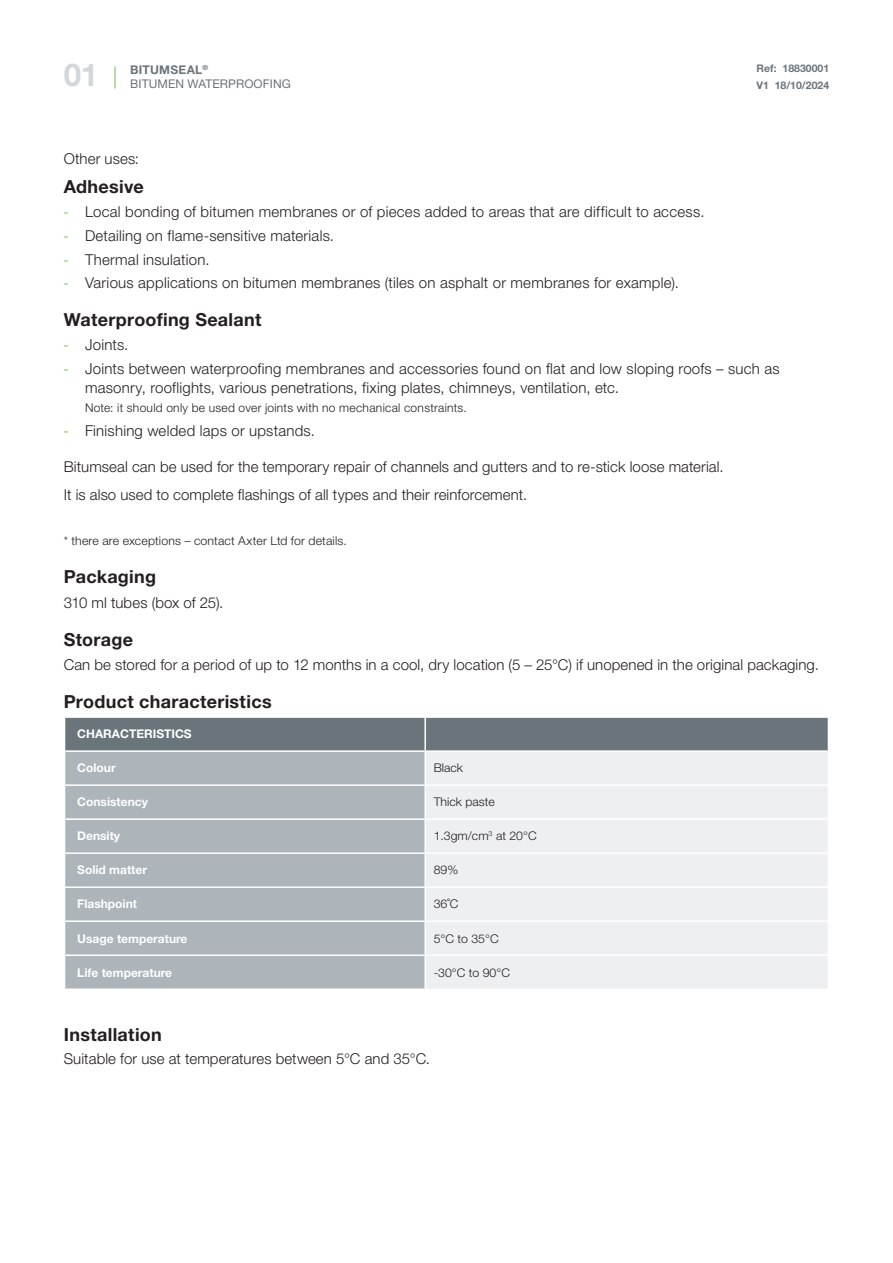
<style>
.page{position:relative;width:893px;height:1263px;background:#fff}
.page>*{position:absolute;margin:0;border:0;box-sizing:border-box;transform-origin:0 0}
.t1{font:700 31.5px "Helvetica Neue LT Std";color:#d3d7db}
.Blue_Body_title{font:700 18px "Helvetica Neue LT Std";letter-spacing:.015em;color:#231f20}
.Body{font:300 15px/19.5px "Helvetica Neue LT Std";letter-spacing:.01em;color:#231f20}
.Bullet{font:300 12px "Helvetica Neue LT Std";letter-spacing:.02em;color:#231f20}
.TABLE_-_headers{font:700 12px "Helvetica Neue LT Std";color:#fff}
.TABLE_-_copy{font:300 12px "Helvetica Neue LT Std";color:#231f20}
.t2{font:12px/13.5px "Helvetica Neue LT Std";letter-spacing:.01em;color:#6a747b}
.t3{font:700 10.5px/17px "Helvetica Neue LT Std";color:#6a747b}
.s1{font-weight:700}
.s2{font-family:"Myriad Pro";font-weight:400;color:#71bf44}
</style>
<div class="page">
<svg style="left:115px;top:66px;width:1px;height:23px"></svg>
<div style="left:65px;top:718px;width:763px;height:32px;background:#6a747b"></div>
<div style="left:65px;top:752px;width:359px;height:236px;background:#adb4ba"></div>
<div style="left:425px;top:751px;width:403px;height:34px;background:#edeff1"></div>
<div style="left:65px;top:786px;width:359px;height:168px;background:#adb4ba"></div>
<div style="left:426px;top:786px;width:402px;height:202px;background:#edeff1"></div>
<hr style="left:424px;top:752px;width:2px;height:32px;background:#fff">
<hr style="left:64px;top:784px;width:361px;height:2px;background:#fff">
<hr style="left:425px;top:784px;width:404px;height:2px;background:#fff">
<hr style="left:64px;top:818px;width:361px;height:2px;background:#fff">
<hr style="left:425px;top:818px;width:404px;height:2px;background:#fff">
<hr style="left:64px;top:852px;width:361px;height:2px;background:#fff">
<hr style="left:425px;top:852px;width:404px;height:2px;background:#fff">
<hr style="left:64px;top:886px;width:361px;height:2px;background:#fff">
<hr style="left:425px;top:886px;width:404px;height:2px;background:#fff">
<hr style="left:64px;top:920px;width:361px;height:2px;background:#fff">
<hr style="left:425px;top:920px;width:404px;height:2px;background:#fff">
<hr style="left:64px;top:954px;width:361px;height:2px;background:#fff">
<hr style="left:425px;top:954px;width:404px;height:2px;background:#fff">
<hr style="left:424px;top:718px;width:2px;height:32px;background:#fff">
<hr style="left:425px;top:750px;width:403px;height:2px;background:#fff">
<h1 class="t1" style="left:64px;top:56px;width:36px">01</h1>
<p class="t2" style="left:130px;top:63px;width:162px"><span class="s1">BITUMSEAL</span><sup>®<br></sup>BITUMEN WATERPROOFING</p>
<p class="t3" style="left:756px;top:59px;width:74px">Ref: 18830001<br>V1 18/10/2024</p>
<p class="Body" style="left:64px;top:148px;width:77px">Other uses:</p>
<p class="Blue_Body_title" style="left:64px;top:176px;width:82px">Adhesive</p>
<p class="Body" style="left:64px;top:202px;width:642px"><span class="s2">-</span> Local bonding of bitumen membranes or of pieces added to areas that are difficult to access.</p>
<p class="Body" style="left:64px;top:225px;width:272px"><span class="s2">-</span> Detailing on flame-sensitive materials.</p>
<p class="Body" style="left:64px;top:249px;width:147px"><span class="s2">-</span> Thermal insulation.</p>
<p class="Body" style="left:64px;top:273px;width:617px"><span class="s2">-</span> Various applications on bitumen membranes (tiles on asphalt or membranes for example).</p>
<p class="Blue_Body_title" style="left:64px;top:309px;width:199px">Waterproofing Sealant</p>
<p class="Body" style="left:64px;top:335px;width:66px"><span class="s2">-</span> Joints.</p>
<p class="Body" style="left:85px;top:358px;width:696px;text-indent:-21px"><span class="s2">-</span> Joints between waterproofing membranes and accessories found on flat and low sloping roofs – such as masonry, rooflights, various penetrations, fixing plates, chimneys, ventilation, etc.</p>
<p class="Bullet" style="left:85px;top:400px;width:383px">Note: it should only be used over joints with no mechanical constraints.</p>
<p class="Body" style="left:64px;top:420px;width:253px"><span class="s2">-</span> Finishing welded laps or upstands.</p>
<p class="Body" style="left:64px;top:457px;width:661px">Bitumseal can be used for the temporary repair of channels and gutters and to re-stick loose material.</p>
<p class="Body" style="left:64px;top:485px;width:465px">It is also used to complete flashings of all types and their reinforcement.</p>
<p class="Bullet" style="left:64px;top:533px;width:284px">* there are exceptions – contact Axter Ltd for details.</p>
<p class="Blue_Body_title" style="left:64px;top:565px;width:94px">Packaging</p>
<p class="Body" style="left:64px;top:593px;width:161px">310 ml tubes (box of 25).</p>
<p class="Blue_Body_title" style="left:64px;top:628px;width:71px">Storage</p>
<p class="Body" style="left:64px;top:654px;width:757px">Can be stored for a period of up to 12 months in a cool, dry location (5 – 25°C) if unopened in the original packaging.</p>
<p class="Blue_Body_title" style="left:64px;top:690px;width:209px">Product characteristics</p>
<p class="TABLE_-_headers" style="left:77px;top:727px;width:116px">CHARACTERISTICS</p>
<p class="TABLE_-_headers" style="left:77px;top:761px;width:40px">Colour</p>
<p class="TABLE_-_copy" style="left:434px;top:761px;width:31px">Black</p>
<p class="TABLE_-_headers" style="left:77px;top:795px;width:72px">Consistency</p>
<p class="TABLE_-_copy" style="left:434px;top:795px;width:62px">Thick paste</p>
<p class="TABLE_-_headers" style="left:77px;top:829px;width:44px">Density</p>
<p class="TABLE_-_copy" style="left:434px;top:829px;width:104px">1.3gm/cm<sup>3</sup> at 20°C</p>
<p class="TABLE_-_headers" style="left:77px;top:863px;width:71px">Solid matter</p>
<p class="TABLE_-_copy" style="left:434px;top:863px;width:26px">89%</p>
<p class="TABLE_-_headers" style="left:77px;top:897px;width:61px">Flashpoint</p>
<p class="TABLE_-_copy" style="left:434px;top:897px;width:26px">36˚C</p>
<p class="TABLE_-_headers" style="left:77px;top:931px;width:112px">Usage temperature</p>
<p class="TABLE_-_copy" style="left:434px;top:931px;width:66px">5°C to 35°C</p>
<p class="TABLE_-_headers" style="left:77px;top:965px;width:96px">Life temperature</p>
<p class="TABLE_-_copy" style="left:434px;top:965px;width:78px">-30°C to 90°C</p>
<p class="Blue_Body_title" style="left:64px;top:1023px;width:100px">Installation</p>
<p class="Body" style="left:64px;top:1049px;width:368px">Suitable for use at temperatures between 5°C and 35°C.</p>
</div>
